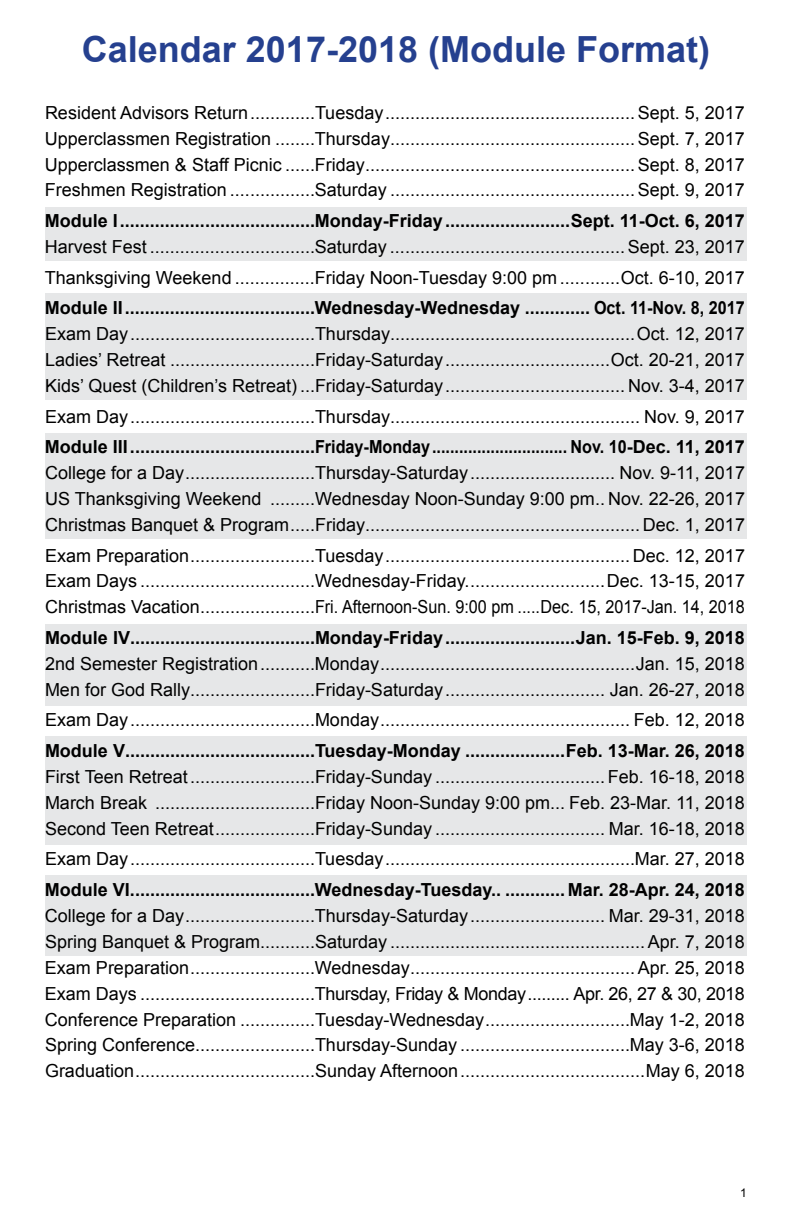
<style>
.page{position:relative;width:792px;height:1224px;background:#fff}
.page>*{position:absolute;margin:0;border:0;box-sizing:border-box;transform-origin:0 0}
.t1{font:700 36px "Arial";color:#25408f}
.t2{font:18px/26px "Arial";color:#000;text-align:justify}
.t3{font:700 18px "Arial";color:#000}
.t4{font:12px "Arial";color:#000}
</style>
<div class="page">
<div style="left:45px;top:875px;width:702px;height:81px;background:#e6e7e8"></div>
<div style="left:45px;top:736px;width:702px;height:109px;background:#e6e7e8"></div>
<div style="left:45px;top:624px;width:702px;height:81px;background:#e6e7e8"></div>
<div style="left:45px;top:433px;width:702px;height:106px;background:#e6e7e8"></div>
<div style="left:45px;top:293px;width:702px;height:106px;background:#e6e7e8"></div>
<div style="left:45px;top:207px;width:702px;height:54px;background:#e6e7e8"></div>
<h1 class="t1" style="left:82px;top:26px;width:630px">Calendar 2017-2018 (Module Format)</h1>
<p class="t2" style="left:45px;top:100px;width:702px">Resident Advisors Return.............Tuesday..................................................Sept. 5, 2017<br>Upperclassmen Registration ........Thursday.................................................Sept. 7, 2017<br>Upperclassmen &amp; Staff Picnic ......Friday......................................................Sept. 8, 2017<br>Freshmen Registration .................Saturday .................................................Sept. 9, 2017</p>
<p class="t3" style="left:45px;top:209px;width:702px">Module I.......................................Monday-Friday.........................Sept. 11-Oct. 6, 2017</p>
<p class="t2" style="left:45px;top:232px;width:702px;line-height:30.6px">Harvest Fest .................................Saturday ...............................................Sept. 23, 2017<br>Thanksgiving Weekend ................Friday Noon-Tuesday 9:00 pm ............Oct. 6-10, 2017</p>
<p class="t3" style="left:45px;top:296px;width:702px">Module II......................................Wednesday-Wednesday ............. Oct. 11-Nov. 8, 2017</p>
<p class="t2" style="left:45px;top:321px;width:702px">Exam Day.....................................Thursday.................................................Oct. 12, 2017<br>Ladies’ Retreat .............................Friday-Saturday.................................Oct. 20-21, 2017<br>Kids’ Quest (Children’s Retreat) ...Friday-Saturday.................................... Nov. 3-4, 2017</p>
<p class="t2" style="left:45px;top:403px;width:701px">Exam Day.....................................Thursday.................................................. Nov. 9, 2017</p>
<p class="t3" style="left:45px;top:435px;width:702px">Module III.....................................Friday-Monday.............................. Nov. 10-Dec. 11, 2017</p>
<p class="t2" style="left:45px;top:460px;width:702px">College for a Day..........................Thursday-Saturday............................. Nov. 9-11, 2017<br>US Thanksgiving Weekend .........Wednesday Noon-Sunday 9:00 pm.. Nov. 22-26, 2017<br>Christmas Banquet &amp; Program.....Friday....................................................... Dec. 1, 2017</p>
<p class="t2" style="left:45px;top:542px;width:701px">Exam Preparation.........................Tuesday................................................. Dec. 12, 2017<br>Exam Days ...................................Wednesday-Friday............................Dec. 13-15, 2017<br>Christmas Vacation.......................Fri. Afternoon-Sun. 9:00 pm .....Dec. 15, 2017-Jan. 14, 2018</p>
<p class="t3" style="left:45px;top:626px;width:702px">Module IV.....................................Monday-Friday..........................Jan. 15-Feb. 9, 2018</p>
<p class="t2" style="left:45px;top:651px;width:701px">2nd Semester Registration...........Monday...................................................Jan. 15, 2018<br>Men for God Rally.........................Friday-Saturday................................ Jan. 26-27, 2018</p>
<p class="t2" style="left:45px;top:707px;width:702px">Exam Day.....................................Monday.................................................. Feb. 12, 2018</p>
<p class="t3" style="left:45px;top:739px;width:702px">Module V......................................Tuesday-Monday ....................Feb. 13-Mar. 26, 2018</p>
<p class="t2" style="left:45px;top:764px;width:702px">First Teen Retreat.........................Friday-Sunday ..................................Feb. 16-18, 2018<br>March Break ................................Friday Noon-Sunday 9:00 pm... Feb. 23-Mar. 11, 2018<br>Second Teen Retreat....................Friday-Sunday .................................. Mar. 16-18, 2018</p>
<p class="t2" style="left:45px;top:846px;width:701px">Exam Day.....................................Tuesday..................................................Mar. 27, 2018</p>
<p class="t3" style="left:45px;top:878px;width:702px">Module VI.....................................Wednesday-Tuesday.. ............ Mar. 28-Apr. 24, 2018</p>
<p class="t2" style="left:45px;top:903px;width:702px">College for a Day..........................Thursday-Saturday........................... Mar. 29-31, 2018<br>Spring Banquet &amp; Program...........Saturday ...................................................Apr. 7, 2018<br>Exam Preparation.........................Wednesday.............................................Apr. 25, 2018<br>Exam Days ...................................Thursday, Friday &amp; Monday......... Apr. 26, 27 &amp; 30, 2018<br>Conference Preparation ...............Tuesday-Wednesday.............................May 1-2, 2018<br>Spring Conference........................Thursday-Sunday ..................................May 3-6, 2018<br>Graduation....................................Sunday Afternoon.....................................May 6, 2018</p>
<p class="t4" style="left:740px;top:1185px;width:8px">1</p>
</div>
